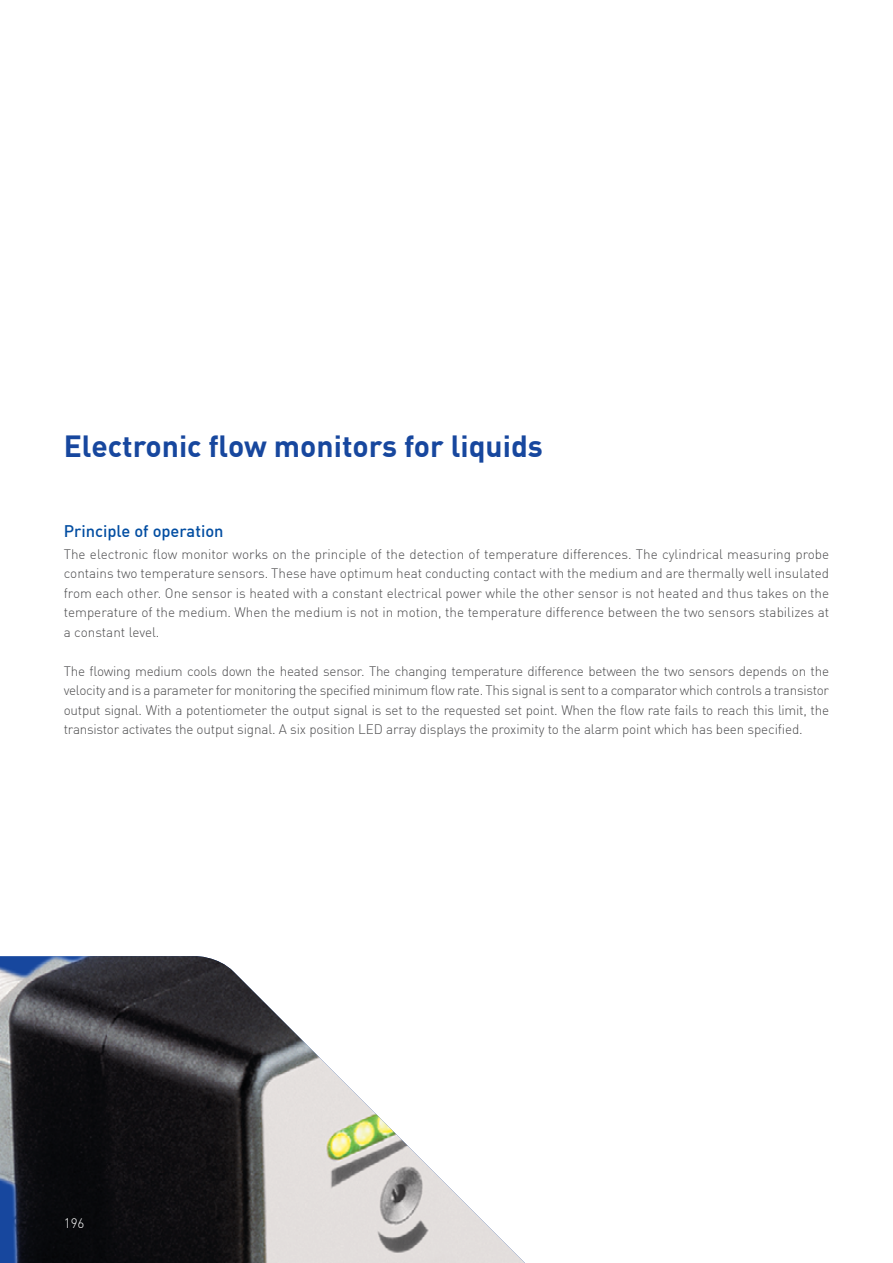
<style>
.page{position:relative;width:893px;height:1263px;background:#fff}
.page>*{position:absolute;margin:0;border:0;box-sizing:border-box;transform-origin:0 0}
.t1{font:700 30px "DIN Offc";color:#17479e}
.t2{font:500 16.5px "DIN Offc";color:#034ea2}
.t3{font:300 13.5px/19.5px "DIN Offc";letter-spacing:-.01em;color:#4d4d4f;text-align:justify}
.t4{font:300 13.5px "DIN Offc";color:#fff}
</style>
<div class="page">
<img style="left:0;top:956px;width:525px;height:307px">
<h1 class="t1" style="left:64px;top:426px;width:481px">Electronic flow monitors for liquids</h1>
<p class="t2" style="left:64px;top:521px;width:161px">Principle of operation</p>
<p class="t3" style="left:64px;top:544px;width:767px">The electronic flow monitor works on the principle of the detection of temperature differences. The cylindrical measuring probe contains two temperature sensors. These have optimum heat conducting contact with the medium and are thermally well insulated from each other. One sensor is heated with a constant electrical power while the other sensor is not heated and thus takes on the temperature of the medium. When the medium is not in motion, the temperature difference between the two sensors stabilizes at a constant level.</p>
<p class="t3" style="left:64px;top:661px;width:767px">The flowing medium cools down the heated sensor. The changing temperature difference between the two sensors depends on the velocity and is a parameter for monitoring the specified minimum flow rate. This signal is sent to a comparator which controls a transistor output signal. With a potentiometer the output signal is set to the requested set point. When the flow rate fails to reach this limit, the transistor activates the output signal. A six position LED array displays the proximity to the alarm point which has been specified.</p>
<p class="t4" style="left:64px;top:1214px;width:22px">196</p>
</div>
